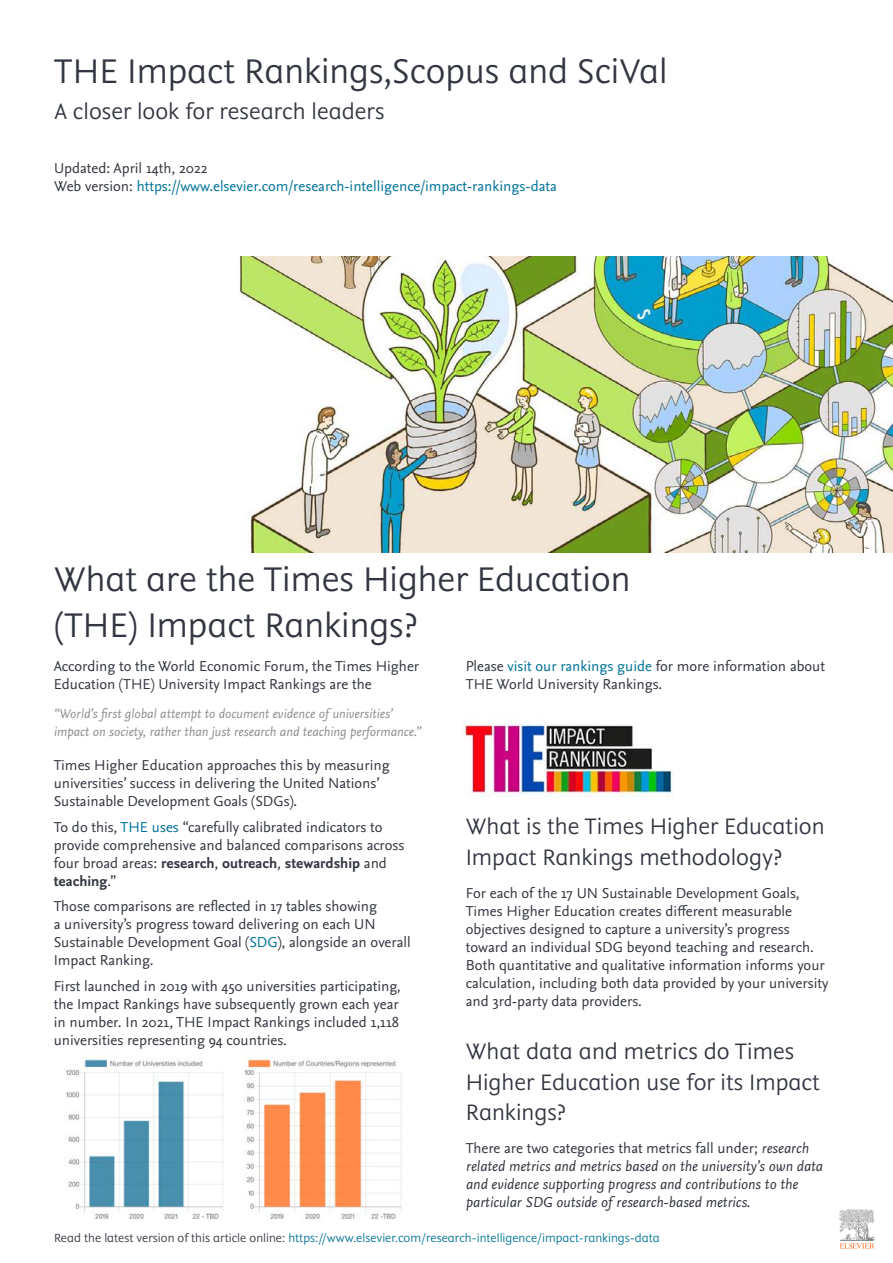
<style>
.page{position:relative;width:893px;height:1263px;background:#fff}
.page>*{position:absolute;margin:0;border:0;box-sizing:border-box;transform-origin:0 0}
.Header_2{font:300 39px/46.8px "Elsevier Display";color:#323640}
.Header_3{font:300 25.5px/30.6px "Elsevier Display";color:#323640}
.Header_2-2{font:300 25.5px "Elsevier Display";color:#323640}
.t1{font:15px/18px "Nexus Sans Pro";color:#323640}
.t2{font:italic 15px/18px "Nexus Sans Pro";color:#323640}
.Header_2-3{font:15px/18px "Nexus Sans Pro";color:#007398}
.cite{font:italic 13.5px/18px "Nexus Sans Pro";color:#8e8e8e}
.t3{font:300 13.5px "Elsevier Display";color:#007398}
.s1{color:#323640}
.s2{color:#007398}
.s3{font-weight:700}
.s4{font-style:normal}
</style>
<div class="page">
<svg style="left:839px;top:1209px;width:36px;height:39px"></svg>
<img style="left:239px;top:256px;width:654px;height:296px">
<img style="left:66px;top:1052px;width:336px;height:167px">
<img style="left:463px;top:716px;width:211px;height:82px">
<p class="Header_2" style="left:54px;top:47px;width:615px">THE Impact Rankings,Scopus and SciVal</p>
<p class="Header_2-2" style="left:54px;top:97px;width:332px">A closer look for research leaders</p>
<p class="Header_2-3" style="left:54px;top:159px;width:504px"><span class="s1">Updated: April 14th, 2022<br>Web version:</span> https://www.elsevier.com/research-intelligence/impact-rankings-data</p>
<p class="Header_2" style="left:54px;top:555px;width:578px">What are the Times Higher Education (THE) Impact Rankings?</p>
<p class="t1" style="left:54px;top:656px;width:367px">According to the World Economic Forum, the Times Higher<br>Education (THE) University Impact Rankings are the</p>
<p class="cite" style="left:54px;top:704px;width:369px">“World’s first global attempt to document evidence of universities’ impact on society, rather than just research and teaching performance.”</p>
<p class="t1" style="left:54px;top:755px;width:337px">Times Higher Education approaches this by measuring universities’ success in delivering the United Nations’<br>Sustainable Development Goals (SDGs).</p>
<p class="t1" style="left:54px;top:817px;width:352px">To do this, <span class="s2">THE uses</span> “carefully calibrated indicators to provide comprehensive and balanced comparisons across four broad areas: <span class="s3">research</span>, <span class="s3">outreach</span>, <span class="s3">stewardship</span> and <span class="s3">teaching</span>.”</p>
<p class="t1" style="left:54px;top:896px;width:358px">Those comparisons are reflected in 17 tables showing<br>a university’s progress toward delivering on each UN Sustainable Development Goal (<span class="s2">SDG</span>), alongside an overall Impact Ranking.</p>
<p class="t1" style="left:54px;top:976px;width:348px">First launched in 2019 with 450 universities participating, the Impact Rankings have subsequently grown each year in number. In 2021, THE Impact Rankings included 1,118 universities representing 94 countries.</p>
<p class="t1" style="left:466px;top:656px;width:361px">Please <span class="s2">visit our rankings guide</span> for more information about<br>THE World University Rankings.</p>
<p class="Header_3" style="left:466px;top:811px;width:360px">What is the Times Higher Education<br>Impact Rankings methodology?</p>
<p class="t1" style="left:466px;top:883px;width:364px">For each of the 17 UN Sustainable Development Goals, Times Higher Education creates different measurable objectives designed to capture a university’s progress toward an individual SDG beyond teaching and research.<br>Both quantitative and qualitative information informs your calculation, including both data provided by your university and 3rd-party data providers.</p>
<p class="Header_3" style="left:466px;top:1035px;width:356px">What data and metrics do Times<br>Higher Education use for its Impact<br>Rankings?</p>
<p class="t2" style="left:466px;top:1138px;width:358px"><span class="s4">There are two categories that metrics fall under;</span> research related metrics and metrics based on the university’s own data and evidence supporting progress and contributions to the particular SDG outside of research-based metrics.</p>
<p class="t3" style="left:54px;top:1230px;width:607px"><span class="s1">Read the latest version of this article online:</span> https://www.elsevier.com/research-intelligence/impact-rankings-data</p>
</div>
